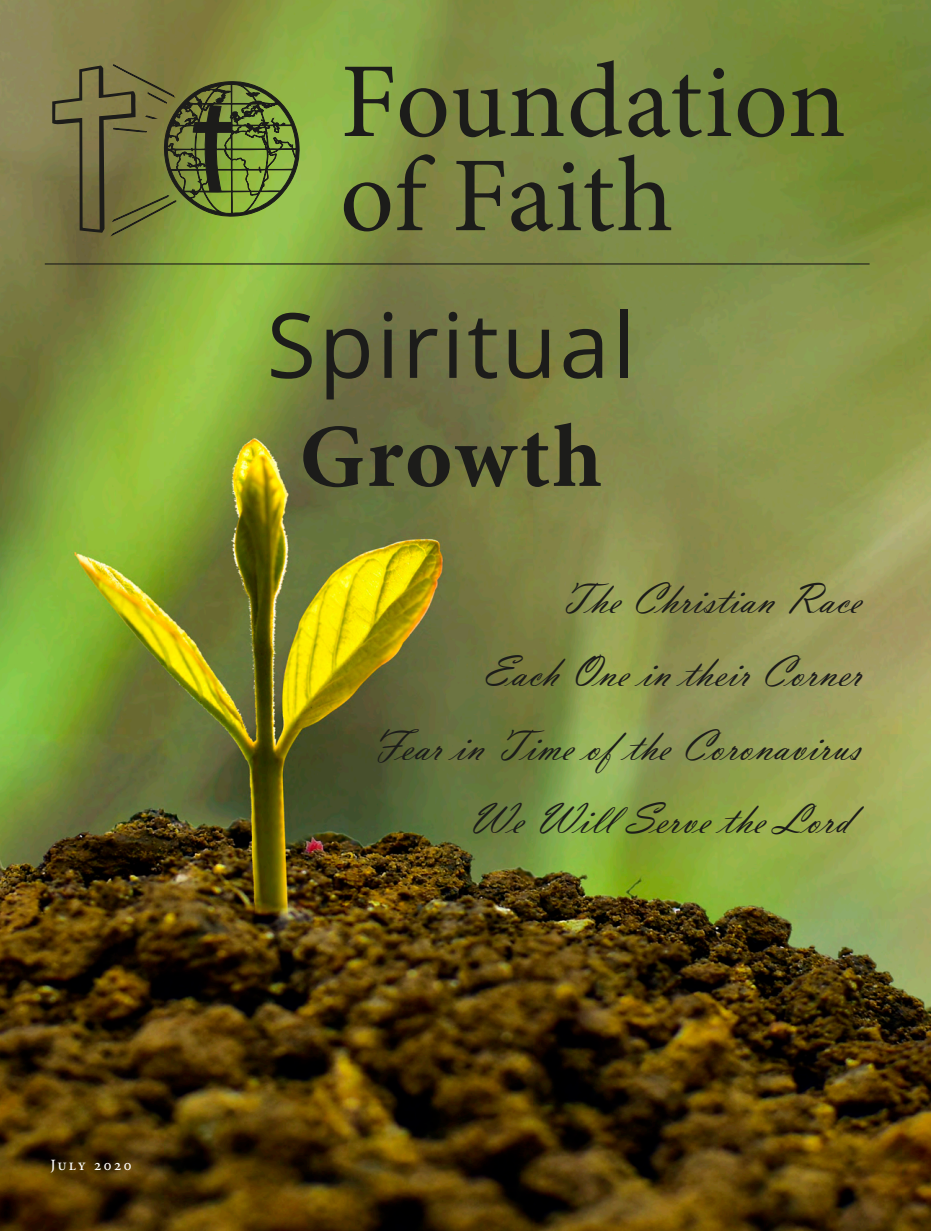
<style>
.page{position:relative;width:931px;height:1231px;background:#fff}
.page>*{position:absolute;margin:0;border:0;box-sizing:border-box;transform-origin:0 0}
.t1{font:106.5px/94.2px "Minion Pro";color:#1c1c1a}
.t2{font:90px "Open Sans";letter-spacing:.03em;color:#1c1c1a}
.t3{font:700 90px "Minion Pro";letter-spacing:.025em;color:#1c1c1a}
.t4{font:45px/73.5px "Vladimir Script";color:#1c1c1a;text-align:right}
.t5{font:500 15.75px "Minion Pro";letter-spacing:.14em;color:#fff}
</style>
<div class="page">
<img style="left:1px;top:0;width:930px;height:1231px">
<hr style="left:45px;top:263px;width:824px;height:1px;background:#1c1c1a">
<svg style="left:51px;top:64px;width:249px;height:173px;background:#717b3b"></svg>
<p class="t5" style="left:51px;top:1154px;width:83px">July 2020</p>
<h1 class="t1" style="left:340px;top:55px;width:508px">Foundation of Faith</h1>
<h2 class="t2" style="left:267px;top:283px;width:370px">Spiritual</h2>
<h2 class="t3" style="left:299px;top:394px;width:304px">Growth</h2>
<p class="t4" style="left:560px;top:563px;width:303px">The Christian Race</p>
<p class="t4" style="left:371px;top:636px;width:493px">Each One in their Corner<br>Fear in Time of the Coronavirus<br>We Will Serve the Lord</p>
</div>
